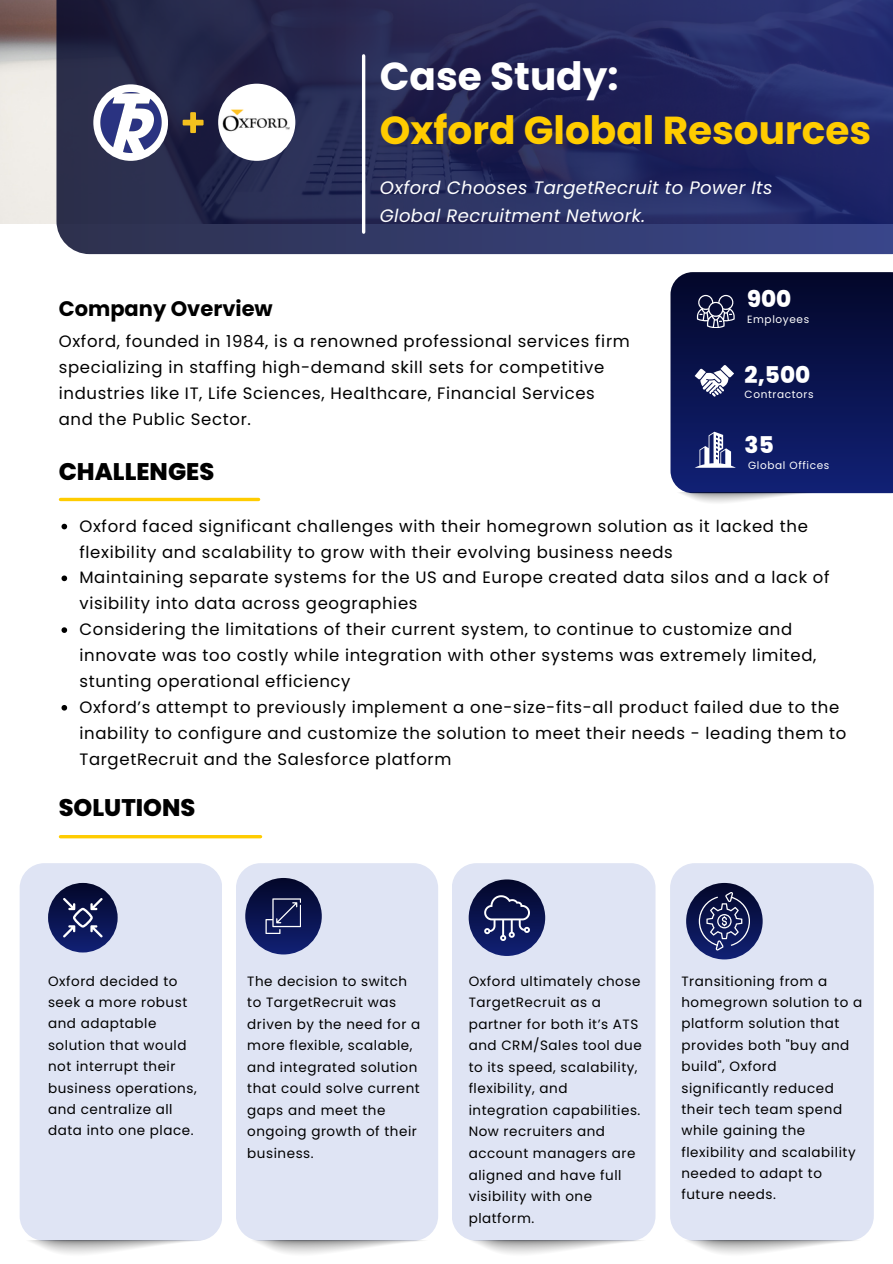
<style>
.page{position:relative;width:893px;height:1264px;background:#fff}
.page>*{position:absolute;margin:0;border:0;box-sizing:border-box;transform-origin:0 0}
.t1{font:700 39px/54px "Poppins";color:#fc0}
.t2{font:800 24px "Poppins";color:#000}
.t3{font:800 23.1px "Poppins";color:#fff}
.t4{font:700 21px "Poppins";color:#000}
.t5{font:italic 18px/28.2px "Poppins";letter-spacing:.02em;color:#fff}
.t6{font:16.5px/25.8px "Poppins";letter-spacing:.04em;color:#000}
.t7{font:13.5px/21.6px "Poppins";letter-spacing:.04em;color:#000}
.t8{font:10.5px "Poppins";letter-spacing:.06em;color:#fff}
.s1{color:#fff}
</style>
<div class="page">
<img style="left:0;top:0;width:56px;height:223px">
<svg style="left:56px;top:0;width:836px;height:254px;background:#272b5b"></svg>
<div style="left:20px;top:863px;width:202px;height:377px;background:#dfe4f4;border-radius:25px"></div>
<svg style="left:48px;top:882px;width:70px;height:70px;background:#121b54"></svg>
<div style="left:236px;top:863px;width:202px;height:377px;background:#dfe4f4;border-radius:25px"></div>
<div style="left:245px;top:878px;width:77px;height:76px;background:linear-gradient(to bottom,#070b2d,#101f72);border-radius:50%"></div>
<svg style="left:265px;top:898px;width:36px;height:35px"></svg>
<div style="left:452px;top:863px;width:203px;height:377px;background:#dfe4f4;border-radius:25px"></div>
<svg style="left:468px;top:879px;width:77px;height:77px;background:#121b55"></svg>
<svg style="left:484px;top:895px;width:45px;height:46px;background:#3a4271"></svg>
<hr style="left:60px;top:498px;width:198px;height:3px;background:#fc0">
<hr style="left:60px;top:835px;width:200px;height:3px;background:#fc0">
<svg style="left:670px;top:272px;width:222px;height:221px;background:#0b1550"></svg>
<svg style="left:694px;top:432px;width:41px;height:35px"></svg>
<svg style="left:694px;top:365px;width:39px;height:32px"></svg>
<svg style="left:695px;top:295px;width:41px;height:33px"></svg>
<img style="left:676px;top:492px;width:142px;height:11px">
<svg style="left:63px;top:898px;width:39px;height:39px;background:#3f4775"></svg>
<img style="left:218px;top:84px;width:77px;height:77px;border-radius:50%">
<svg style="left:93px;top:84px;width:75px;height:77px"></svg>
<img style="left:94px;top:87px;width:73px;height:72px">
<svg style="left:183px;top:112px;width:20px;height:21px"></svg>
<hr style="left:362px;top:56px;width:3px;height:176px;background:#fff">
<div style="left:670px;top:863px;width:203px;height:377px;background:#dfe4f4;border-radius:25px"></div>
<svg style="left:686px;top:883px;width:76px;height:76px"></svg>
<svg style="left:698px;top:891px;width:52px;height:59px;background:#31396a"></svg>
<svg style="left:61px;top:523px;width:6px;height:6px"></svg>
<svg style="left:61px;top:575px;width:6px;height:6px"></svg>
<svg style="left:61px;top:627px;width:6px;height:6px"></svg>
<svg style="left:61px;top:705px;width:6px;height:5px"></svg>
<p class="t1" style="left:380px;top:49px;width:492px"><span class="s1">Case Study:<br></span>Oxford Global Resources</p>
<p class="t5" style="left:380px;top:173px;width:394px">Oxford Chooses TargetRecruit to Power Its<br>Global Recruitment Network.</p>
<p class="t4" style="left:59px;top:294px;width:215px">Company Overview</p>
<p class="t6" style="left:59px;top:328px;width:572px">Oxford, founded in 1984, is a renowned professional services firm specializing in staffing high-demand skill sets for competitive industries like IT, Life Sciences, Healthcare, Financial Services and the Public Sector.</p>
<p class="t2" style="left:59px;top:454px;width:157px">CHALLENGES</p>
<h4 class="t3" style="left:747px;top:283px;width:46px">900</h4>
<h5 class="t8" style="left:747px;top:312px;width:64px">Employees</h5>
<h1 class="t3" style="left:744px;top:358px;width:67px">2,500</h1>
<h5 class="t8" style="left:744px;top:387px;width:70px">Contractors</h5>
<h3 class="t3" style="left:744px;top:428px;width:31px">35</h3>
<p class="t8" style="left:748px;top:457px;width:83px">Global Offices</p>
<p class="t6" style="left:79px;top:513px;width:730px">Oxford faced significant challenges with their homegrown solution as it lacked the flexibility and scalability to grow with their evolving business needs</p>
<p class="t6" style="left:79px;top:564px;width:751px">Maintaining separate systems for the US and Europe created data silos and a lack of visibility into data across geographies</p>
<h2 class="t6" style="left:79px;top:616px;width:738px">Considering the limitations of their current system, to continue to customize and innovate was too costly while integration with other systems was extremely limited, stunting operational efficiency</h2>
<p class="t6" style="left:79px;top:694px;width:768px">Oxford’s attempt to previously implement a one-size-fits-all product failed due to the inability to configure and customize the solution to meet their needs - leading them to<br>TargetRecruit and the Salesforce platform</p>
<h6 class="t2" style="left:59px;top:791px;width:138px">SOLUTIONS</h6>
<p class="t7" style="left:48px;top:970px;width:150px">Oxford decided to seek a more robust and adaptable solution that would not interrupt their business operations, and centralize all data into one place.</p>
<h3 class="t7" style="left:247px;top:970px;width:174px">The decision to switch to TargetRecruit was driven by the need for a more flexible, scalable, and integrated solution that could solve current gaps and meet the ongoing growth of their business.</h3>
<p class="t7" style="left:468px;top:970px;width:175px">Oxford ultimately chose<br>TargetRecruit as a partner for both it’s ATS and CRM/Sales tool due to its speed, scalability, flexibility, and integration capabilities.<br>Now recruiters and account managers are aligned and have full visibility with one platform.</p>
<p class="t7" style="left:681px;top:970px;width:182px">Transitioning from a homegrown solution to a platform solution that provides both "buy and build", Oxford significantly reduced their tech team spend while gaining the flexibility and scalability needed to adapt to future needs.</p>
</div>
